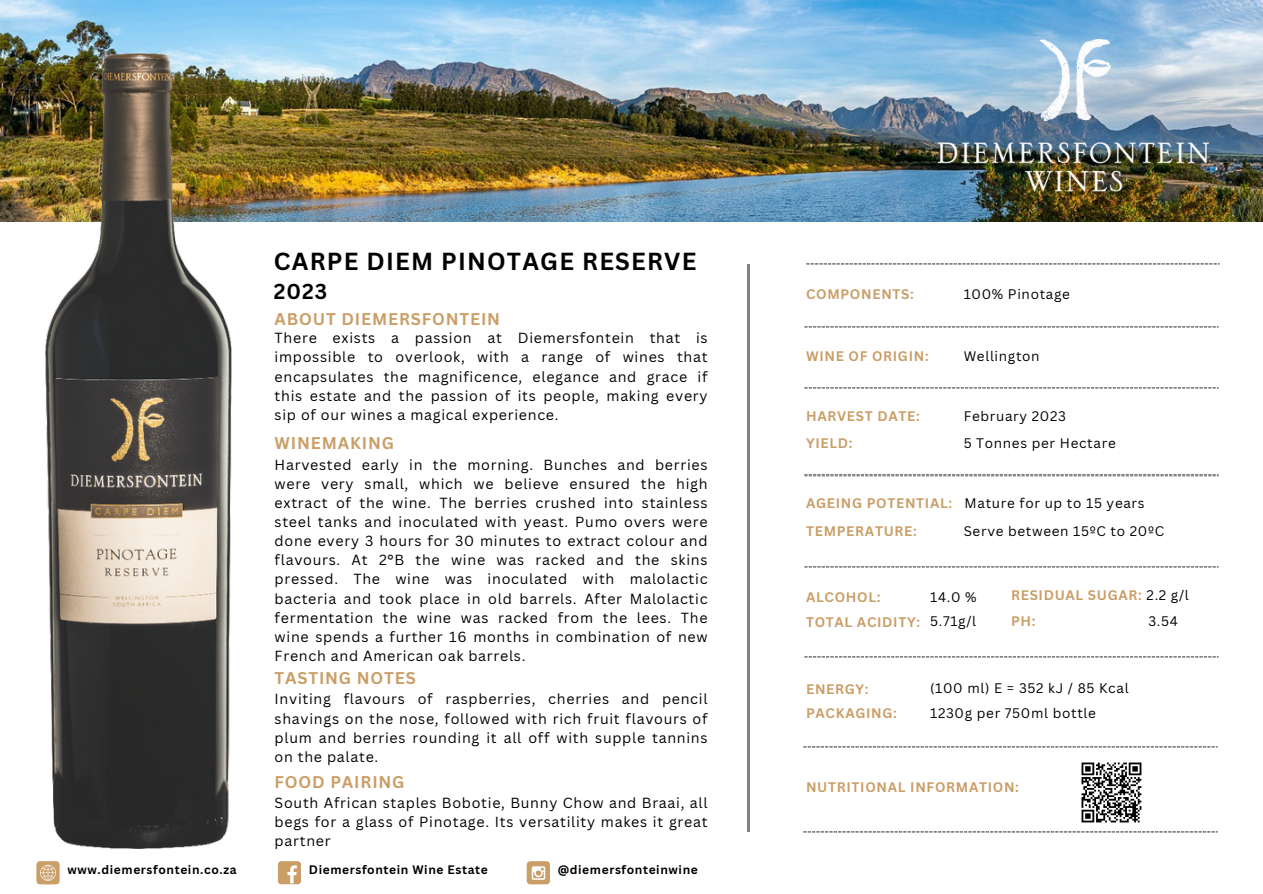
<style>
.page{position:relative;width:1263px;height:894px;background:#fff}
.page>*{position:absolute;margin:0;border:0;box-sizing:border-box;transform-origin:0 0}
.t1{font:700 24px "Canva Sans";letter-spacing:.05em;color:#000}
.t2{font:700 21px "Canva Sans";color:#000}
.t3{font:700 16.5px "Canva Sans";letter-spacing:.05em;color:#ca9e67}
.t4{font:14.25px/19.2px "Canva Sans";letter-spacing:.05em;color:#000;text-align:justify}
.t5{font:13.5px/24.8px "Canva Sans";letter-spacing:.05em;color:#000}
.t6{font:700 13.5px/24.8px "Canva Sans";letter-spacing:.05em;color:#ca9e67}
.t7{font:700 12px "Canva Sans";letter-spacing:.05em;color:#000}
.s1{font-weight:700;color:#ca9e67}
.s2{font-weight:400;color:#000}
</style>
<div class="page">
<img style="left:0;top:0;width:1263px;height:222px">
<img style="left:46px;top:53px;width:185px;height:794px">
<div style="left:36px;top:860px;width:24px;height:24px;background:#ca9e67;border-radius:4px"></div>
<svg style="left:40px;top:864px;width:16px;height:16px"></svg>
<svg style="left:278px;top:861px;width:23px;height:23px"></svg>
<svg style="left:527px;top:860px;width:23px;height:24px"></svg>
<svg style="left:532px;top:866px;width:13px;height:13px"></svg>
<hr style="left:747px;top:264px;width:2px;height:567px;background:#86817f">
<img style="left:804px;top:327px;width:415px;height:1px">
<img style="left:804px;top:387px;width:415px;height:2px">
<img style="left:804px;top:475px;width:415px;height:1px">
<img style="left:804px;top:566px;width:415px;height:1px">
<img style="left:804px;top:656px;width:415px;height:1px">
<img style="left:939px;top:40px;width:270px;height:152px">
<img style="left:803px;top:746px;width:415px;height:1px">
<img style="left:803px;top:831px;width:415px;height:1px">
<img style="left:806px;top:263px;width:414px;height:2px">
<img style="left:1081px;top:762px;width:61px;height:61px">
<p class="t1" style="left:274px;top:244px;width:424px">CARPE DIEM PINOTAGE RESERVE</p>
<p class="t2" style="left:274px;top:277px;width:55px">2023</p>
<h4 class="t3" style="left:275px;top:307px;width:227px">ABOUT DIEMERSFONTEIN</h4>
<h2 class="t4" style="left:275px;top:328px;width:434px">There exists a passion at Diemersfontein that is impossible to overlook, with a range of wines that encapsulates the magnificence, elegance and grace if this estate and the passion of its people, making every sip of our wines a magical experience.</h2>
<h3 class="t3" style="left:275px;top:431px;width:121px">WINEMAKING</h3>
<h4 class="t4" style="left:275px;top:454px;width:434px">Harvested early in the morning. Bunches and berries were very small, which we believe ensured the high extract of the wine. The berries crushed into stainless steel tanks and inoculated with yeast. Pumo overs were done every 3 hours for 30 minutes to extract colour and flavours. At 2°B the wine was racked and the skins pressed. The wine was inoculated with malolactic bacteria and took place in old barrels. After Malolactic fermentation the wine was racked from the lees. The wine spends a further 16 months in combination of new French and American oak barrels.</h4>
<p class="t3" style="left:275px;top:666px;width:143px">TASTING NOTES</p>
<p class="t4" style="left:275px;top:689px;width:434px">Inviting flavours of raspberries, cherries and pencil shavings on the nose, followed with rich fruit flavours of plum and berries rounding it all off with supple tannins on the palate.</p>
<p class="t3" style="left:275px;top:769px;width:131px">FOOD PAIRING</p>
<p class="t4" style="left:275px;top:792px;width:434px">South African staples Bobotie, Bunny Chow and Braai, all begs for a glass of Pinotage. Its versatility makes it great partner</p>
<p class="t7" style="left:68px;top:861px;width:171px">www.diemersfontein.co.za</p>
<h4 class="t7" style="left:309px;top:861px;width:180px">Diemersfontein Wine Estate</h4>
<h3 class="t7" style="left:558px;top:861px;width:142px">@diemersfonteinwine</h3>
<h4 class="t6" style="left:806px;top:281px;width:109px">COMPONENTS:</h4>
<h4 class="t5" style="left:964px;top:281px;width:108px">100% Pinotage</h4>
<h4 class="t6" style="left:806px;top:343px;width:124px">WINE OF ORIGIN:</h4>
<h3 class="t5" style="left:964px;top:343px;width:77px">Wellington</h3>
<p class="t6" style="left:806px;top:402px;width:115px;line-height:27px">HARVEST DATE:<br>YIELD:</p>
<p class="t5" style="left:964px;top:402px;width:154px;line-height:27px">February 2023<br>5 Tonnes per Hectare</p>
<h4 class="t5" style="left:806px;top:490px;width:340px"><span class="s1">AGEING POTENTIAL:</span> Mature for up to 15 years</h4>
<h3 class="t6" style="left:806px;top:518px;width:112px">TEMPERATURE:</h3>
<h4 class="t5" style="left:964px;top:518px;width:202px">Serve between 15ºC to 20ºC</h4>
<h3 class="t6" style="left:806px;top:584px;width:115px">ALCOHOL:<br>TOTAL ACIDITY:</h3>
<h4 class="t5" style="left:930px;top:583px;width:48px">14.0 %<br>5.71g/l</h4>
<p class="t6" style="left:1011px;top:582px;width:179px">RESIDUAL SUGAR: <span class="s2">2.2 g/l</span></p>
<p class="t6" style="left:1011px;top:608px;width:26px">PH:</p>
<h2 class="t5" style="left:1148px;top:608px;width:31px">3.54</h2>
<h4 class="t6" style="left:806px;top:675px;width:92px">ENERGY:<br>PACKAGING:</h4>
<h2 class="t5" style="left:930px;top:675px;width:200px">(100 ml) E = 352 kJ / 85 Kcal<br>1230g per 750ml bottle</h2>
<h3 class="t6" style="left:806px;top:774px;width:214px">NUTRITIONAL INFORMATION:</h3>
</div>
